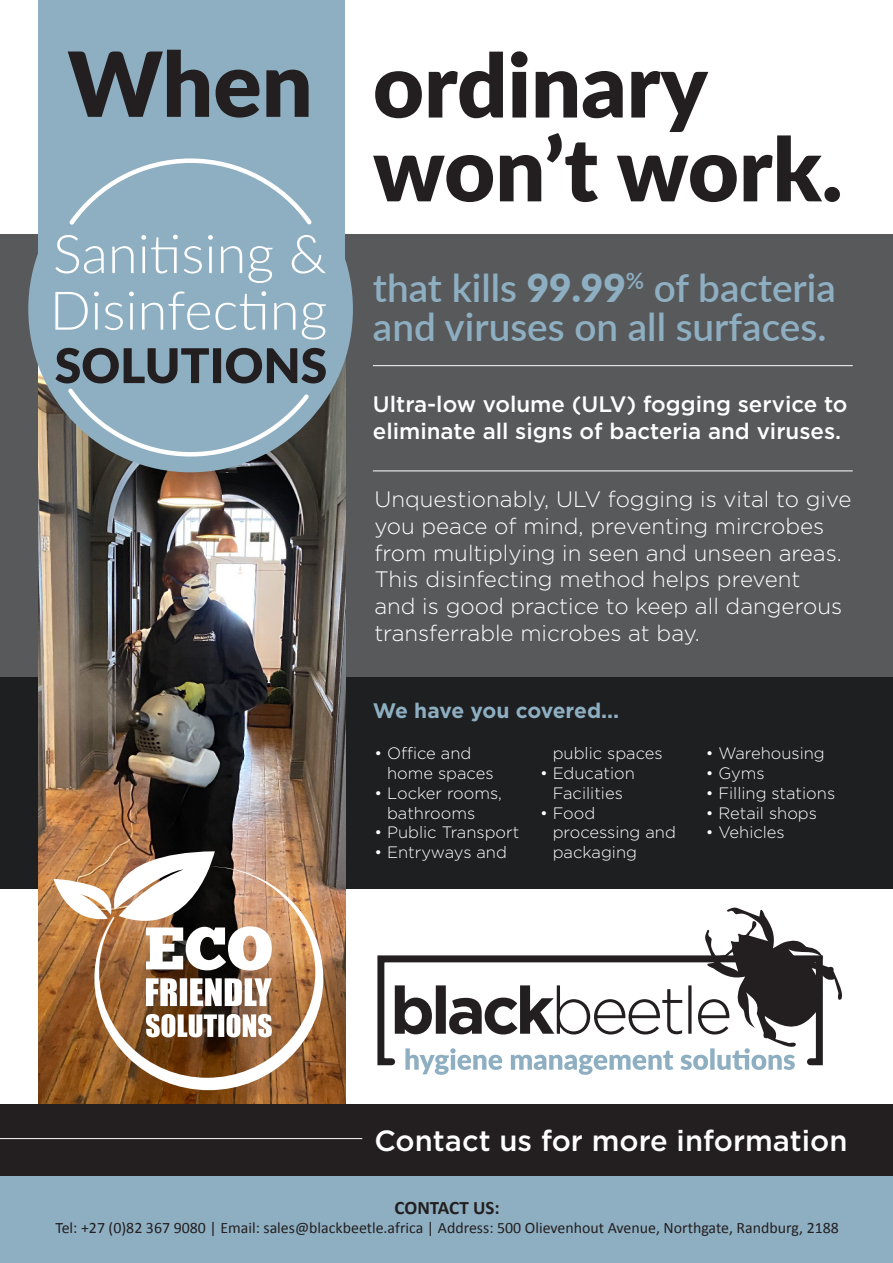
<style>
.page{position:relative;width:893px;height:1263px;background:#fff}
.page>*{position:absolute;margin:0;border:0;box-sizing:border-box;transform-origin:0 0}
.t1{font:900 89.7px "Lato";color:#231f20}
.t2{font:900 88.05px/83.8px "Lato";color:#231f20}
.t3{font:600 38.7px/39px "Lato";color:#8eafc2}
.t4{font:500 29.25px "Gotham";color:#fff}
.t5{font:300 22.35px/26.8px "Gotham";color:#fff}
.t6{font:500 22.35px/26.8px "Gotham";color:#fff}
.t7{font:700 21px "Gotham";letter-spacing:-.02em;color:#8eafc2}
.t8{font:700 19.05px "Calibri";color:#231f20}
.t9{font:300 16.5px/19.8px "Gotham";color:#fff}
.t10{font:15.9px "Calibri";color:#231f20}
.s1{font-weight:900}
</style>
<div class="page">
<div style="left:0;top:235px;width:893px;height:654px;background:#58595b"></div>
<div style="left:0;top:677px;width:893px;height:212px;background:#1e1f20"></div>
<div style="left:39px;top:0;width:306px;height:362px;background:#8eafc2"></div>
<img style="left:39px;top:361px;width:306px;height:744px">
<div style="left:28px;top:146px;width:325px;height:326px;background:#8eafc2;border-radius:50%"></div>
<div style="left:0;top:1105px;width:893px;height:72px;background:#231f20"></div>
<div style="left:0;top:1177px;width:893px;height:86px;background:#8eafc2"></div>
<svg style="left:55px;top:235px;width:271px;height:48px"></svg>
<svg style="left:55px;top:291px;width:271px;height:49px"></svg>
<svg style="left:377px;top:955px;width:18px;height:111px"></svg>
<svg style="left:395px;top:907px;width:447px;height:168px"></svg>
<img style="left:94px;top:866px;width:229px;height:224px">
<svg style="left:54px;top:851px;width:218px;height:119px"></svg>
<svg style="left:69px;top:158px;width:243px;height:67px"></svg>
<svg style="left:55px;top:348px;width:271px;height:111px"></svg>
<hr style="left:373px;top:365px;width:480px;height:1px;background:#fff">
<hr style="left:373px;top:470px;width:480px;height:1px;background:#fff">
<hr style="left:0;top:1138px;width:362px;height:1px;background:#fff">
<h1 class="t1" style="left:68px;top:17px;width:247px">When</h1>
<h2 class="t2" style="left:373px;top:40px;width:471px">ordinary won’t work.</h2>
<h3 class="t3" style="left:373px;top:267px;width:464px">that kills <span class="s1">99.99</span><sup>%</sup> of bacteria and viruses on all surfaces.</h3>
<p class="t6" style="left:373px;top:390px;width:476px">Ultra-low volume (ULV) fogging service to eliminate all signs of bacteria and viruses.</p>
<p class="t5" style="left:374px;top:485px;width:479px">Unquestionably, ULV fogging is vital to give you peace of mind, preventing mircrobes from multiplying in seen and unseen areas.<br>This disinfecting method helps prevent<br>and is good practice to keep all dangerous transferrable microbes at bay.</p>
<p class="t7" style="left:373px;top:698px;width:248px">We have you covered...</p>
<p class="t9" style="left:387px;top:743px;width:108px;text-indent:-13px">• Office and home spaces</p>
<p class="t9" style="left:387px;top:783px;width:117px;text-indent:-13px">• Locker rooms, bathrooms</p>
<p class="t9" style="left:374px;top:822px;width:146px">• Public Transport</p>
<p class="t9" style="left:374px;top:842px;width:134px">• Entryways and</p>
<p class="t9" style="left:553px;top:743px;width:112px">public spaces</p>
<p class="t9" style="left:540px;top:763px;width:96px;text-align:center">• Education<br>Facilities</p>
<p class="t9" style="left:553px;top:802px;width:125px;text-indent:-13px">• Food processing and packaging</p>
<p class="t9" style="left:706px;top:743px;width:121px">• Warehousing</p>
<p class="t9" style="left:706px;top:763px;width:61px">• Gyms</p>
<p class="t9" style="left:706px;top:783px;width:131px">• Filling stations</p>
<p class="t9" style="left:706px;top:802px;width:113px">• Retail shops</p>
<p class="t9" style="left:706px;top:822px;width:81px">• Vehicles</p>
<h3 class="t4" style="left:374px;top:1121px;width:475px">Contact us for more information</h3>
<p class="t8" style="left:395px;top:1195px;width:107px">CONTACT US:</p>
<p class="t10" style="left:55px;top:1217px;width:785px">Tel: +27 (0)82 367 9080 | Email: sales@blackbeetle.africa | Address: 500 Olievenhout Avenue, Northgate, Randburg, 2188</p>
</div>
